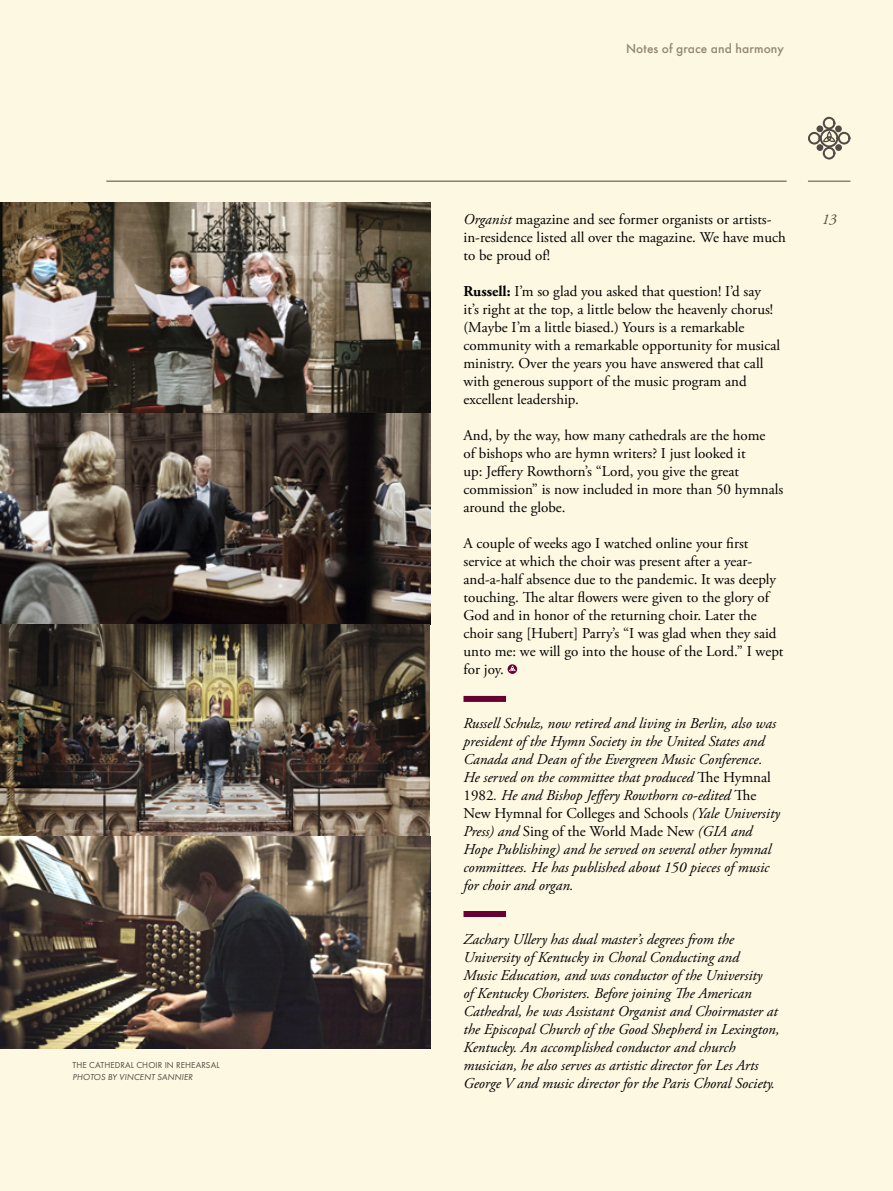
<style>
.page{position:relative;width:893px;height:1191px;background:#fdf8e1}
.page>*{position:absolute;margin:0;border:0;box-sizing:border-box;transform-origin:0 0}
.t1{font:15px/18px "Adobe Garamond Pro";color:#000}
.t2{font:italic 15px/18px "Adobe Garamond Pro";color:#000}
.t3{font:italic 15px "Adobe Garamond Pro";color:#514a45}
.t4{font:500 13.5px "Futura PT";letter-spacing:.01em;color:#908871}
.t5{font:9px "Futura PT";letter-spacing:.01em;color:#514a45}
.t6{font:italic 9px "Futura PT";letter-spacing:.01em;color:#514a45}
.s1{font-style:italic}
.s2{font-weight:700}
.s3{font-style:normal}
</style>
<div class="page">
<svg style="left:507px;top:664px;width:10px;height:10px"></svg>
<svg style="left:509px;top:665px;width:6px;height:6px"></svg>
<div style="left:463px;top:696px;width:43px;height:6px;background:#690033"></div>
<div style="left:463px;top:911px;width:43px;height:6px;background:#690033"></div>
<img style="left:0;top:202px;width:430px;height:846px">
<hr style="left:808px;top:181px;width:42px;height:1px;background:#514a45">
<svg style="left:808px;top:117px;width:42px;height:43px"></svg>
<p class="t5" style="left:73px;top:1059px;width:148px">THE CATHEDRAL CHOIR IN REHEARSAL</p>
<p class="t6" style="left:73px;top:1071px;width:121px">PHOTOS BY VINCENT SANNIER</p>
<p class="t4" style="left:626px;top:40px;width:160px">Notes of grace and harmony</p>
<p class="t1" style="left:463px;top:210px;width:310px"><span class="s1">Organist</span> magazine and see former organists or artists-</p>
<p class="t3" style="left:822px;top:210px;width:16px">13</p>
<p class="t1" style="left:463px;top:228px;width:324px">in-residence listed all over the magazine. We have much to be proud of!</p>
<p class="t1" style="left:463px;top:282px;width:318px"><span class="s2">Russell:</span> I’m so glad you asked that question! I’d say<br>it’s right at the top, a little below the heavenly chorus! (Maybe I’m a little biased.) Yours is a remarkable community with a remarkable opportunity for musical ministry. Over the years you have answered that call with generous support of the music program and excellent leadership.</p>
<p class="t1" style="left:463px;top:426px;width:321px">And, by the way, how many cathedrals are the home<br>of bishops who are hymn writers? I just looked it<br>up: Jeffery Rowthorn’s “Lord, you give the great commission” is now included in more than 50 hymnals around the globe.</p>
<p class="t1" style="left:463px;top:534px;width:322px">A couple of weeks ago I watched online your first service at which the choir was present after a year&shy;and-a-half absence due to the pandemic. It was deeply touching. The altar flowers were given to the glory of God and in honor of the returning choir. Later the choir sang [Hubert] Parry’s “I was glad when they said unto me: we will go into the house of the Lord.” I wept for joy.</p>
<p class="t2" style="left:463px;top:714px;width:318px">Russell Schulz, now retired and living in Berlin, also was president of the Hymn Society in the United States and Canada and Dean of the Evergreen Music Conference.<br>He served on the committee that produced <span class="s3">The Hymnal 1982</span>. He and Bishop Jeffery Rowthorn co-edited <span class="s3">The New Hymnal for Colleges and Schools</span> (Yale University Press) and <span class="s3">Sing of the World Made New</span> (GIA and Hope Publishing) and he served on several other hymnal committees. He has published about 150 pieces of music for choir and organ.</p>
<p class="t2" style="left:463px;top:930px;width:317px">Zachary Ullery has dual master’s degrees from the University of Kentucky in Choral Conducting and<br>Music Education, and was conductor of the University<br>of Kentucky Choristers. Before joining The American Cathedral, he was Assistant Organist and Choirmaster at the Episcopal Church of the Good Shepherd in Lexington, Kentucky. An accomplished conductor and church musician, he also serves as artistic director for Les Arts George V and music director for the Paris Choral Society.</p>
</div>
